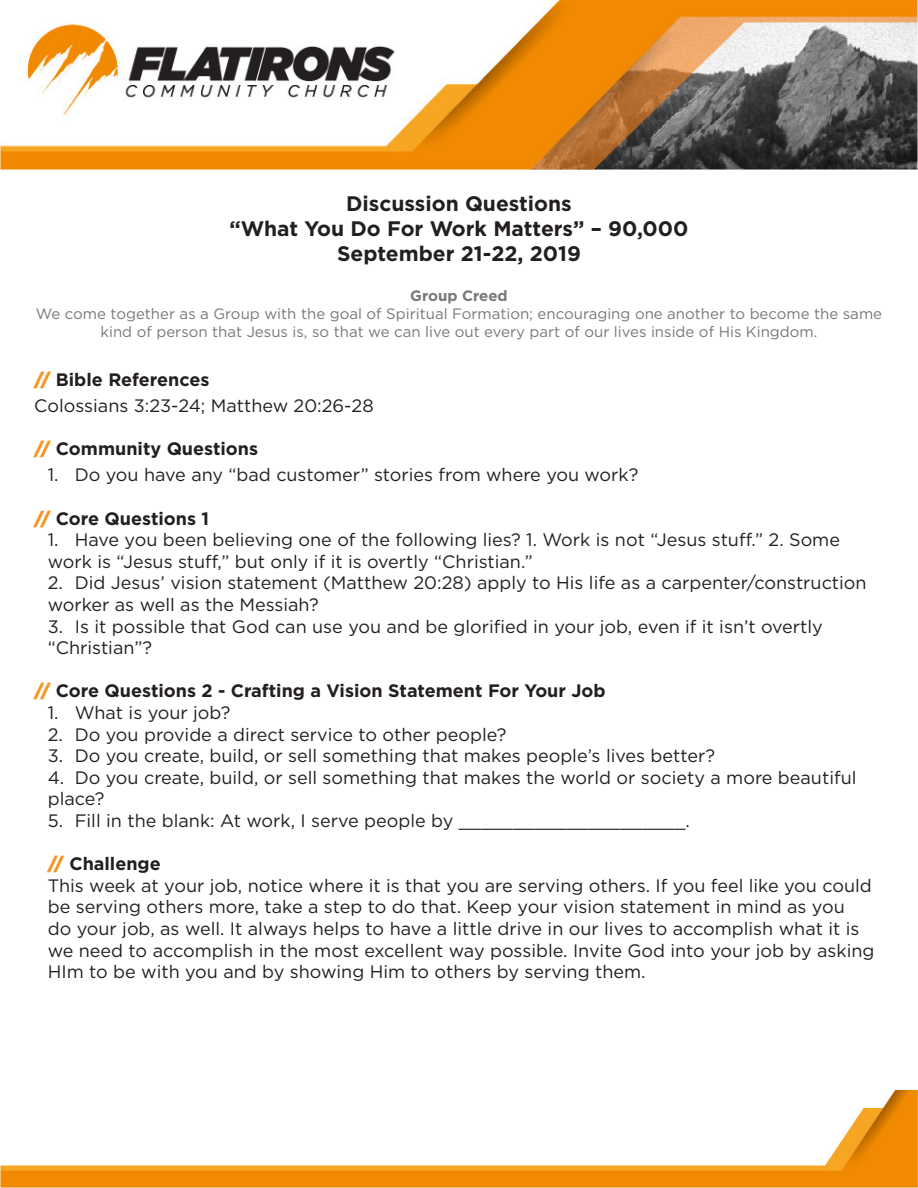
<style>
.page{position:relative;width:918px;height:1188px;background:#fff}
.page>*{position:absolute;margin:0;border:0;box-sizing:border-box;transform-origin:0 0}
.t1{font:700 21px "Gotham";color:#231f20}
.t2{font:18px/21.6px "Gotham";color:#231f20}
.t3{font:700 18px "Gotham";color:#231f20}
.t4{font:15px/18px "Gotham";color:#76787b;text-align:center}
.t5{font:700 15px "Gotham";color:#76787b}
.s1{font-weight:900;color:#f79521}
</style>
<div class="page">
<img style="left:0;top:0;width:918px;height:169px">
<img style="left:0;top:1090px;width:918px;height:98px">
<p class="t1" style="left:346px;top:189px;width:227px">Discussion Questions</p>
<p class="t1" style="left:229px;top:214px;width:461px">“What You Do For Work Matters” – 90,000</p>
<p class="t1" style="left:337px;top:240px;width:245px">September 21-22, 2019</p>
<p class="t5" style="left:410px;top:285px;width:99px">Group Creed</p>
<p class="t4" style="left:36px;top:304px;width:848px">We come together as a Group with the goal of Spiritual Formation; encouraging one another to become the same kind of person that Jesus is, so that we can live out every part of our lives inside of His Kingdom.</p>
<p class="t3" style="left:34px;top:368px;width:177px"><span class="s1">//</span> Bible References</p>
<p class="t2" style="left:34px;top:394px;width:341px">Colossians 3:23-24; Matthew 20:26-28</p>
<p class="t3" style="left:34px;top:437px;width:225px"><span class="s1">//</span> Community Questions</p>
<p class="t2" style="left:48px;top:464px;width:592px">1. Do you have any “bad customer” stories from where you work?</p>
<p class="t3" style="left:34px;top:506px;width:176px"><span class="s1">//</span> Core Questions 1</p>
<p class="t2" style="left:48px;top:529px;width:794px">1. Have you been believing one of the following lies? 1. Work is not “Jesus stuff.” 2. Some work is “Jesus stuff,” but only if it is overtly “Christian.”</p>
<p class="t2" style="left:48px;top:572px;width:820px">2. Did Jesus’ vision statement (Matthew 20:28) apply to His life as a carpenter/construction worker as well as the Messiah?</p>
<p class="t2" style="left:48px;top:615px;width:777px">3. Is it possible that God can use you and be glorified in your job, even if it isn’t overtly “Christian”?</p>
<p class="t3" style="left:34px;top:679px;width:573px"><span class="s1">//</span> Core Questions 2 - Crafting a Vision Statement For Your Job</p>
<p class="t2" style="left:48px;top:701px;width:184px">1. What is your job?</p>
<p class="t2" style="left:48px;top:723px;width:460px">2. Do you provide a direct service to other people?</p>
<p class="t2" style="left:48px;top:745px;width:669px">3. Do you create, build, or sell something that makes people’s lives better?</p>
<p class="t2" style="left:48px;top:766px;width:810px">4. Do you create, build, or sell something that makes the world or society a more beautiful place?</p>
<p class="t2" style="left:48px;top:809px;width:644px">5. Fill in the blank: At work, I serve people by _____________________.</p>
<p class="t3" style="left:48px;top:852px;width:115px"><span class="s1">//</span> Challenge</p>
<p class="t2" style="left:48px;top:874px;width:828px">This week at your job, notice where it is that you are serving others. If you feel like you could be serving others more, take a step to do that. Keep your vision statement in mind as you<br>do your job, as well. It always helps to have a little drive in our lives to accomplish what it is we need to accomplish in the most excellent way possible. Invite God into your job by asking HIm to be with you and by showing Him to others by serving them.</p>
</div>
